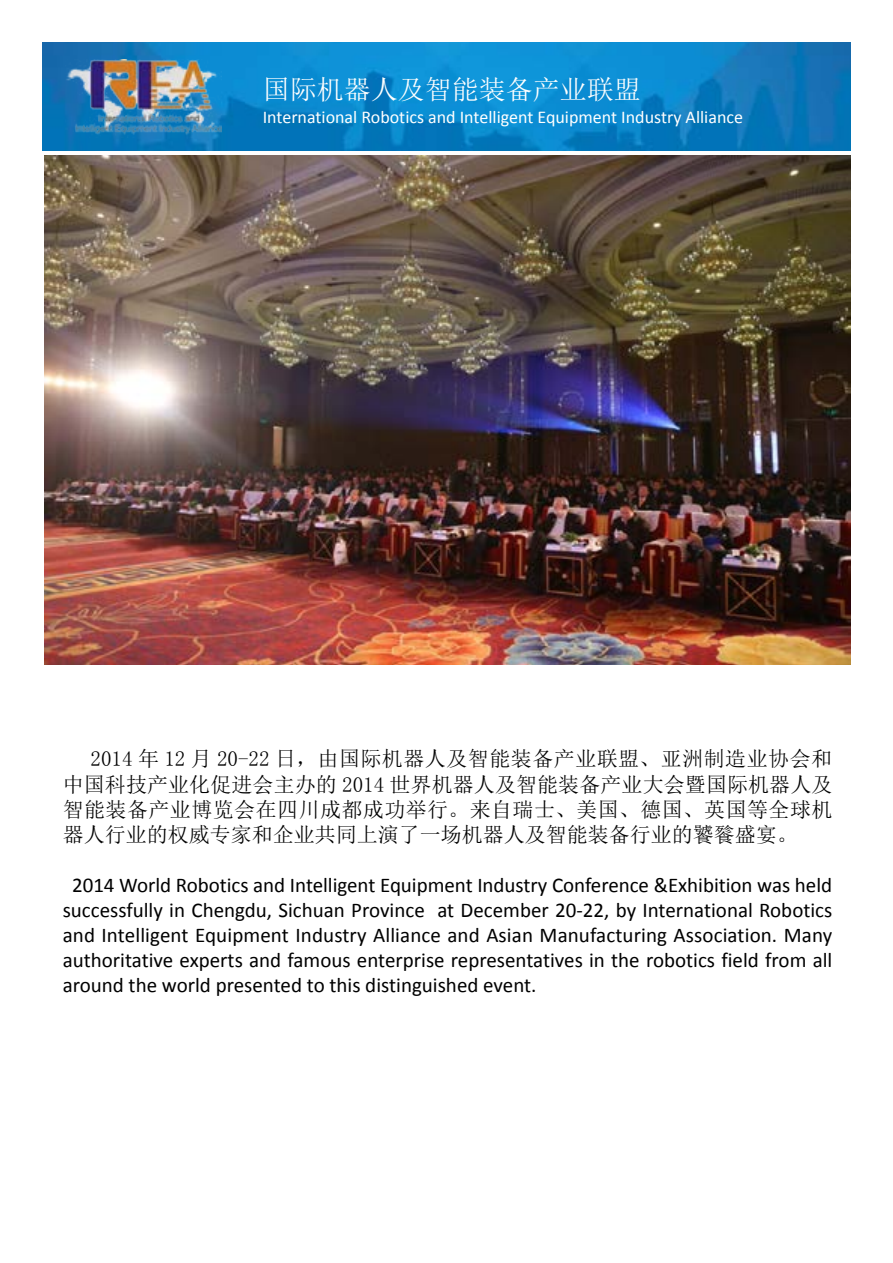
<style>
.page{position:relative;width:893px;height:1263px;background:#fff}
.page>*{position:absolute;margin:0;border:0;box-sizing:border-box;transform-origin:0 0}
.t1{font:27px "Sim Sun";color:#fff}
.t2{font:21px/25.2px "Calibri";color:#000;text-align:justify}
.t3{font:21px/25.2px "Sim Sun";color:#000;text-align:justify}
.t4{font:18px "Calibri";color:#fff}
</style>
<div class="page">
<img style="left:43px;top:43px;width:807px;height:108px">
<img style="left:66px;top:60px;width:155px;height:77px">
<img style="left:45px;top:155px;width:805px;height:509px">
<p class="t1" style="left:263px;top:75px;width:380px">国际机器人及智能装备产业联盟</p>
<p class="t4" style="left:263px;top:105px;width:482px">International Robotics and Intelligent Equipment Industry Alliance</p>
<p class="t3" style="left:63px;top:746px;width:771px;text-indent:28px">2014 年 12 月 20-22 日，由国际机器人及智能装备产业联盟、亚洲制造业协会和中国科技产业化促进会主办的 2014 世界机器人及智能装备产业大会暨国际机器人及智能装备产业博览会在四川成都成功举行。来自瑞士、美国、德国、英国等全球机器人行业的权威专家和企业共同上演了一场机器人及智能装备行业的饕餮盛宴。</p>
<p class="t2" style="left:63px;top:872px;width:771px;text-indent:9px">2014 World Robotics and Intelligent Equipment Industry Conference &amp;Exhibition was held successfully in Chengdu, Sichuan Province at December 20-22, by International Robotics and Intelligent Equipment Industry Alliance and Asian Manufacturing Association. Many authoritative experts and famous enterprise representatives in the robotics field from all around the world presented to this distinguished event.</p>
</div>
